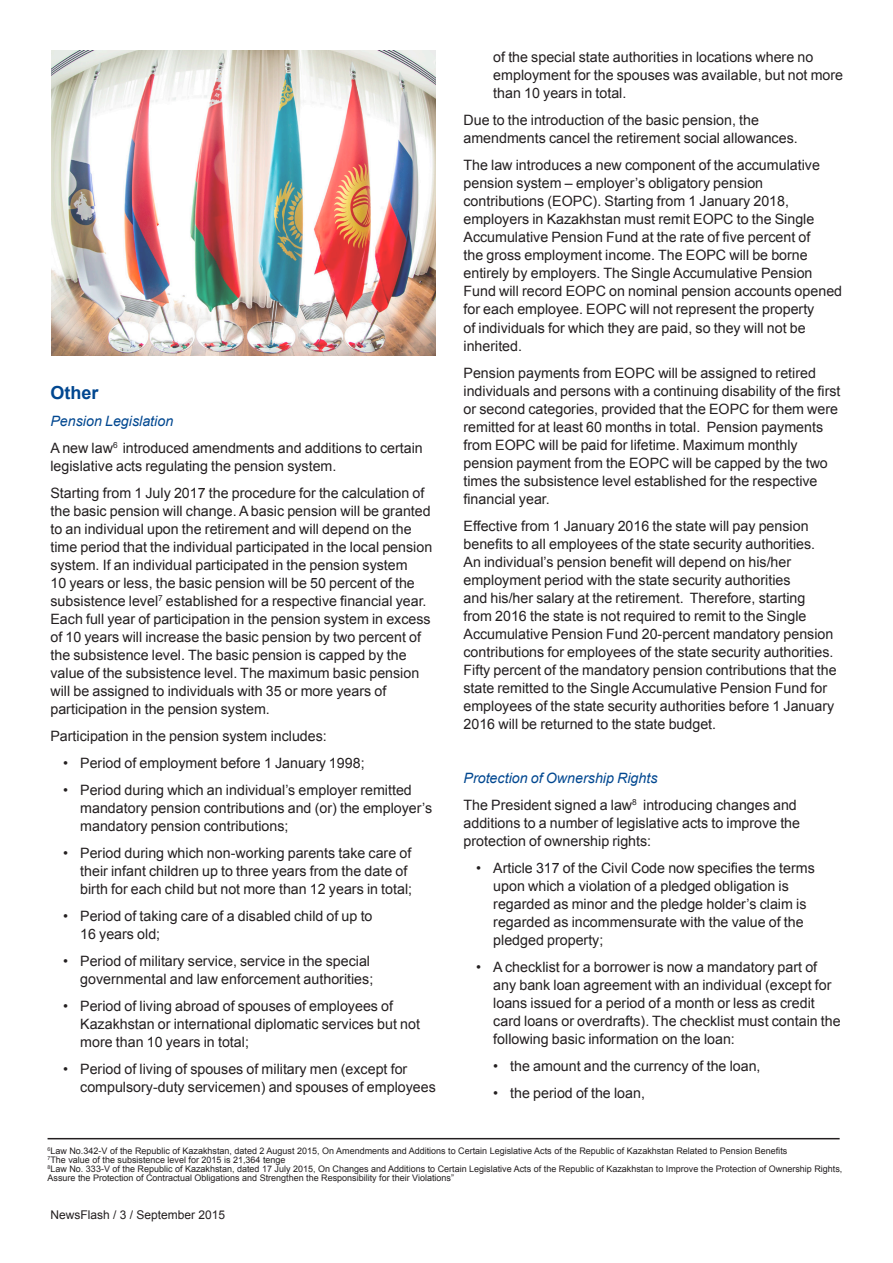
<style>
.page{position:relative;width:893px;height:1263px;background:#fff}
.page>*{position:absolute;margin:0;border:0;box-sizing:border-box;transform-origin:0 0}
.Bodycopy_9_5pt{font:700 18px "Arial";color:#014790}
.Bodycopy_9_5pt-2{font:14.25px/18px "Arial";color:#231f20}
.Bodycopy_9_5pt-3{font:italic 14.25px "Arial";color:#014790}
.Folio{font:12px "Arial";color:#231f20}
.t1{font:9px/9px "Arial";color:#231f20}
</style>
<div class="page">
<hr style="left:48px;top:1138px;width:792px;height:1px;background:#231f20">
<img style="left:51px;top:50px;width:385px;height:306px">
<p class="Bodycopy_9_5pt" style="left:50px;top:380px;width:50px">Other</p>
<p class="Bodycopy_9_5pt-3" style="left:50px;top:411px;width:124px">Pension Legislation</p>
<p class="Bodycopy_9_5pt-2" style="left:50px;top:439px;width:374px">A new law<sup>6</sup> introduced amendments and additions to certain legislative acts regulating the pension system.</p>
<p class="Bodycopy_9_5pt-2" style="left:50px;top:484px;width:383px">Starting from 1 July 2017 the procedure for the calculation of the basic pension will change. A basic pension will be granted to an individual upon the retirement and will depend on the time period that the individual participated in the local pension system. If an individual participated in the pension system<br>10 years or less, the basic pension will be 50 percent of the subsistence level<sup>7</sup> established for a respective financial year.<br>Each full year of participation in the pension system in excess of 10 years will increase the basic pension by two percent of the subsistence level. The basic pension is capped by the value of the subsistence level. The maximum basic pension will be assigned to individuals with 35 or more years of participation in the pension system.</p>
<p class="Bodycopy_9_5pt-2" style="left:50px;top:727px;width:278px">Participation in the pension system includes:</p>
<p class="Bodycopy_9_5pt-2" style="left:63px;top:754px;width:303px">• Period of employment before 1 January 1998;</p>
<p class="Bodycopy_9_5pt-2" style="left:80px;top:781px;width:353px;text-indent:-17px">• Period during which an individual’s employer remitted mandatory pension contributions and (or) the employer’s mandatory pension contributions;</p>
<p class="Bodycopy_9_5pt-2" style="left:80px;top:844px;width:333px;text-indent:-17px">• Period during which non-working parents take care of their infant children up to three years from the date of birth for each child but not more than 12 years in total;</p>
<p class="Bodycopy_9_5pt-2" style="left:80px;top:907px;width:294px;text-indent:-17px">• Period of taking care of a disabled child of up to<br>16 years old;</p>
<p class="Bodycopy_9_5pt-2" style="left:63px;top:952px;width:312px;text-align:right">• Period of military service, service in the special governmental and law enforcement authorities;</p>
<p class="Bodycopy_9_5pt-2" style="left:80px;top:997px;width:341px;text-indent:-17px">• Period of living abroad of spouses of employees of<br>Kazakhstan or international diplomatic services but not more than 10 years in total;</p>
<p class="Bodycopy_9_5pt-2" style="left:80px;top:1060px;width:357px;text-indent:-17px">• Period of living of spouses of military men (except for compulsory-duty servicemen) and spouses of employees</p>
<p class="Bodycopy_9_5pt-2" style="left:493px;top:49px;width:351px">of the special state authorities in locations where no employment for the spouses was available, but not more than 10 years in total.</p>
<p class="Bodycopy_9_5pt-2" style="left:463px;top:112px;width:336px">Due to the introduction of the basic pension, the amendments cancel the retirement social allowances.</p>
<p class="Bodycopy_9_5pt-2" style="left:463px;top:157px;width:380px">The law introduces a new component of the accumulative pension system – employer’s obligatory pension contributions (EOPC). Starting from 1 January 2018, employers in Kazakhstan must remit EOPC to the Single Accumulative Pension Fund at the rate of five percent of<br>the gross employment income. The EOPC will be borne entirely by employers. The Single Accumulative Pension Fund will record EOPC on nominal pension accounts opened for each employee. EOPC will not represent the property<br>of individuals for which they are paid, so they will not be inherited.</p>
<p class="Bodycopy_9_5pt-2" style="left:463px;top:364px;width:379px">Pension payments from EOPC will be assigned to retired individuals and persons with a continuing disability of the first or second categories, provided that the EOPC for them were remitted for at least 60 months in total. Pension payments from EOPC will be paid for lifetime. Maximum monthly pension payment from the EOPC will be capped by the two times the subsistence level established for the respective financial year.</p>
<p class="Bodycopy_9_5pt-2" style="left:463px;top:517px;width:375px">Effective from 1 January 2016 the state will pay pension benefits to all employees of the state security authorities.<br>An individual’s pension benefit will depend on his/her employment period with the state security authorities<br>and his/her salary at the retirement. Therefore, starting from 2016 the state is not required to remit to the Single Accumulative Pension Fund 20-percent mandatory pension contributions for employees of the state security authorities.<br>Fifty percent of the mandatory pension contributions that the state remitted to the Single Accumulative Pension Fund for employees of the state security authorities before 1 January 2016 will be returned to the state budget.</p>
<p class="Bodycopy_9_5pt-3" style="left:463px;top:768px;width:196px">Protection of Ownership Rights</p>
<p class="Bodycopy_9_5pt-2" style="left:463px;top:796px;width:338px">The President signed a law<sup>8</sup> introducing changes and additions to a number of legislative acts to improve the protection of ownership rights:</p>
<p class="Bodycopy_9_5pt-2" style="left:493px;top:859px;width:323px;text-indent:-17px">• Article 317 of the Civil Code now specifies the terms upon which a violation of a pledged obligation is regarded as minor and the pledge holder’s claim is regarded as incommensurate with the value of the pledged property;</p>
<p class="Bodycopy_9_5pt-2" style="left:493px;top:958px;width:349px;text-indent:-17px">• A checklist for a borrower is now a mandatory part of any bank loan agreement with an individual (except for loans issued for a period of a month or less as credit card loans or overdrafts). The checklist must contain the following basic information on the loan:</p>
<p class="Bodycopy_9_5pt-2" style="left:493px;top:1057px;width:269px">• the amount and the currency of the loan,</p>
<p class="Bodycopy_9_5pt-2" style="left:493px;top:1084px;width:153px">• the period of the loan,</p>
<p class="t1" style="left:48px;top:1146px;width:741px"><sup>6</sup>Law No.342-V of the Republic of Kazakhstan, dated 2 August 2015, On Amendments and Additions to Certain Legislative Acts of the Republic of Kazakhstan Related to Pension Benefits</p>
<p class="t1" style="left:48px;top:1155px;width:240px"><sup>7</sup>The value of the subsistence level for 2015 is 21,364 tenge</p>
<p class="t1" style="left:48px;top:1164px;width:796px"><sup>8</sup>Law No. 333-V of the Republic of Kazakhstan, dated 17 July 2015, On Changes and Additions to Certain Legislative Acts of the Republic of Kazakhstan to Improve the Protection of Ownership Rights,<br>Assure the Protection of Contractual Obligations and Strengthen the Responsibility for their Violations”</p>
<p class="Folio" style="left:50px;top:1207px;width:176px">NewsFlash / 3 / September 2015</p>
</div>
